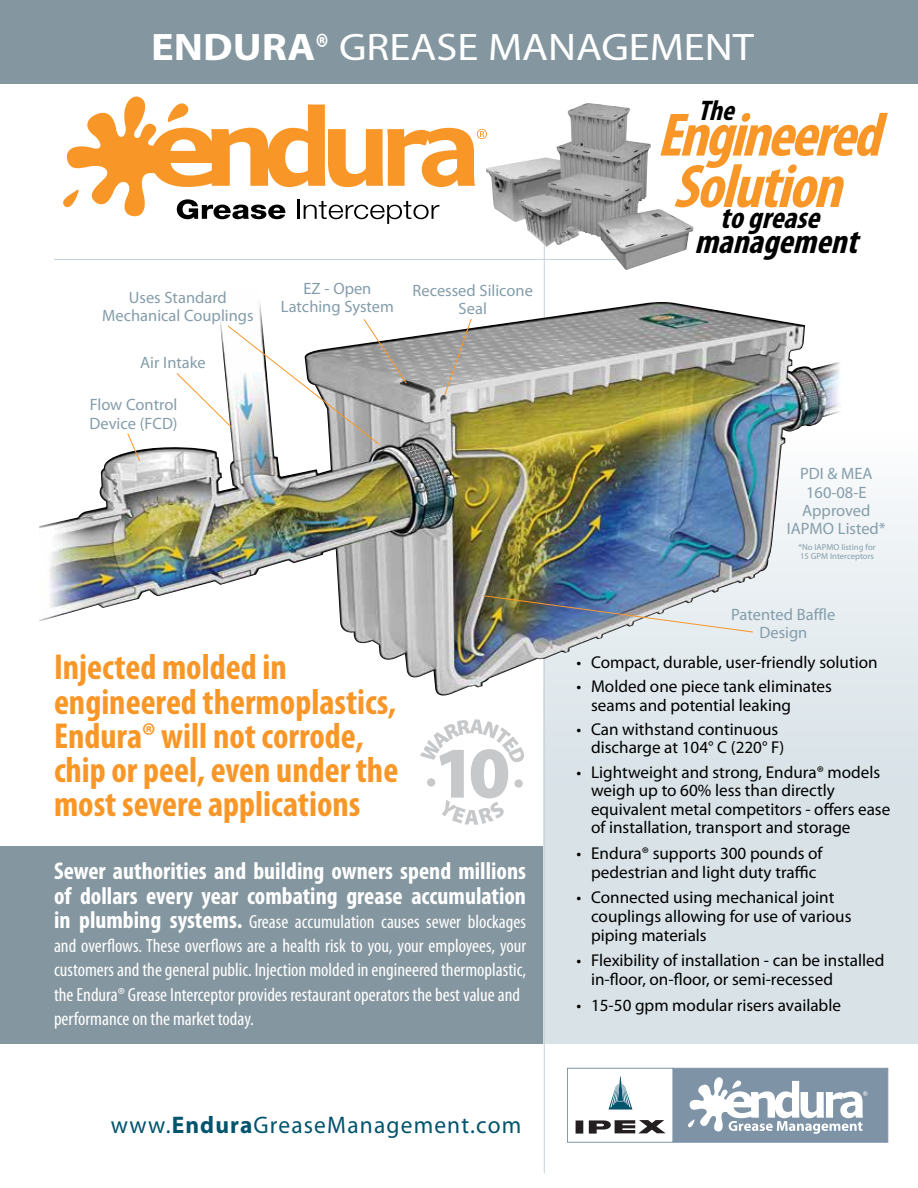
<style>
.page{position:relative;width:918px;height:1188px;background:#fff}
.page>*{position:absolute;margin:0;border:0;box-sizing:border-box;transform-origin:0 0}
.t1{font:italic 700 condensed 61.8px/51.4px "Myriad Pro";color:#f89728}
.t2{font:38.55px "Myriad Pro";color:#fff;scale:1.1 1}
.t3{font:700 condensed 36.15px/34.2px "Myriad Pro";color:#f89728}
.t4{font:italic 700 condensed 34.5px "Myriad Pro";color:#000}
.t5{font:italic 700 condensed 30.9px "Myriad Pro";color:#000}
.t6{font:italic 700 condensed 28.5px "Myriad Pro";color:#000}
.t7{font:700 condensed 24.3px/24.3px "Myriad Pro";color:#fff}
.t8{font:24px "Myriad Pro";letter-spacing:.05em;color:#02546d}
.t9{font:condensed 19.2px/24.3px "Myriad Pro";color:#fff}
.t10{font:17.1px/18.6px "Myriad Pro";color:#000}
.t11{font:16.5px/18.3px "Myriad Pro";color:#849daa;text-align:center}
.t12{font:8.7px/8.7px "Myriad Pro";color:#849daa}
.s1{font-weight:700}
.s2{font-weight:700;font-size:24.3px}
</style>
<div class="page">
<div style="left:0;top:846px;width:545px;height:198px;background:#8496a0"></div>
<div style="left:544px;top:4px;width:374px;height:1040px;background:linear-gradient(to bottom,#fff,#d1dde3)"></div>
<div style="left:0;top:0;width:918px;height:84px;background:#8496a0"></div>
<hr style="left:544px;top:219px;width:1px;height:954px;background:#c6d1d7">
<img style="left:39px;top:288px;width:803px;height:410px">
<svg style="left:127px;top:433px;width:14px;height:29px"></svg>
<svg style="left:176px;top:318px;width:231px;height:128px"></svg>
<svg style="left:444px;top:318px;width:28px;height:78px;background:#b9b6b2"></svg>
<img style="left:482px;top:595px;width:272px;height:38px">
<hr style="left:54px;top:259px;width:580px;height:1px;background:#c6d1d7">
<svg style="left:420px;top:719px;width:104px;height:106px"></svg>
<div style="left:514px;top:779px;width:9px;height:9px;background:#c7c8ca;border-radius:50%"></div>
<div style="left:427px;top:778px;width:8px;height:9px;background:#c7c8ca;border-radius:50%"></div>
<svg style="left:63px;top:97px;width:423px;height:127px"></svg>
<div style="left:672px;top:1068px;width:216px;height:75px;background:#7e94a6;border:1px solid #7e94a6"></div>
<div style="left:567px;top:1068px;width:106px;height:75px;border:1px solid #7e94a6"></div>
<svg style="left:688px;top:1077px;width:179px;height:57px"></svg>
<svg style="left:576px;top:1121px;width:7px;height:13px"></svg>
<svg style="left:589px;top:1120px;width:77px;height:14px"></svg>
<svg style="left:609px;top:1076px;width:23px;height:34px"></svg>
<img style="left:486px;top:103px;width:208px;height:167px">
<h2 class="t2" style="left:151px;top:23px;width:550px"><span class="s1">ENDURA®</span> GREASE MANAGEMENT</h2>
<p class="t11" style="left:102px;top:288px;width:153px">Uses Standard<br>Mechanical Couplings</p>
<p class="t11" style="left:281px;top:279px;width:114px">EZ - Open<br>Latching System</p>
<p class="t11" style="left:140px;top:353px;width:67px">Air Intake</p>
<p class="t11" style="left:89px;top:396px;width:90px;text-align:left">Flow Control<br>Device (FCD)</p>
<p class="t11" style="left:413px;top:281px;width:122px">Recessed Silicone<br>Seal</p>
<h3 class="t3" style="left:54px;top:650px;width:346px">Injected molded in engineered thermoplastics,<br>Endura® will not corrode, chip or peel, even under the most severe applications</h3>
<h3 class="t7" style="left:54px;top:858px;width:474px">Sewer authorities and building owners spend millions of dollars every year combating grease accumulation</h3>
<p class="t9" style="left:54px;top:909px;width:474px"><span class="s2">in plumbing systems.</span> Grease accumulation causes sewer blockages and overflows. These overflows are a health risk to you, your employees, your customers and the general public. Injection molded in engineered thermoplastic, the Endura® Grease Interceptor provides restaurant operators the best value and performance on the market today.</p>
<h3 class="t8" style="left:111px;top:1110px;width:412px">www.<span class="s1">Endura</span>GreaseManagement.com</h3>
<h3 class="t6" style="left:698px;top:92px;width:46px">The</h3>
<h1 class="t1" style="left:657px;top:108px;width:243px">Engineered<br>Solution</h1>
<h3 class="t5" style="left:720px;top:199px;width:110px">togrease</h3>
<h3 class="t4" style="left:694px;top:220px;width:175px">management</h3>
<p class="t11" style="left:787px;top:465px;width:100px">PDI &amp; MEA<br>160-08-E<br>Approved<br>IAPMO Listed*</p>
<p class="t12" style="left:798px;top:542px;width:79px">*No IAPMO listing for<br>15 GPM Interceptors</p>
<p class="t11" style="left:731px;top:605px;width:106px">Patented Baffle<br>Design</p>
<p class="t10" style="left:577px;top:652px;width:303px">• Compact, durable, user-friendly solution</p>
<p class="t10" style="left:591px;top:677px;width:242px;text-indent:-14px">• Molded one piece tank eliminates seams and potential leaking</p>
<p class="t10" style="left:591px;top:720px;width:195px;text-indent:-14px">• Can withstand continuous discharge at 104° C (220° F)</p>
<p class="t10" style="left:591px;top:762px;width:301px;text-indent:-14px">• Lightweight and strong, Endura® models weigh up to 60% less than directly equivalent metal competitors - offers ease of installation, transport and storage</p>
<p class="t10" style="left:577px;top:844px;width:248px;text-align:center">• Endura® supports 300 pounds of pedestrian and light duty traffic</p>
<p class="t10" style="left:591px;top:888px;width:262px;text-indent:-14px">• Connected using mechanical joint couplings allowing for use of various piping materials</p>
<p class="t10" style="left:591px;top:951px;width:295px;text-indent:-14px">• Flexibility of installation - can be installed in-floor, on-floor, or semi-recessed</p>
<p class="t10" style="left:577px;top:995px;width:266px">• 15-50 gpm modular risers available</p>
</div>
